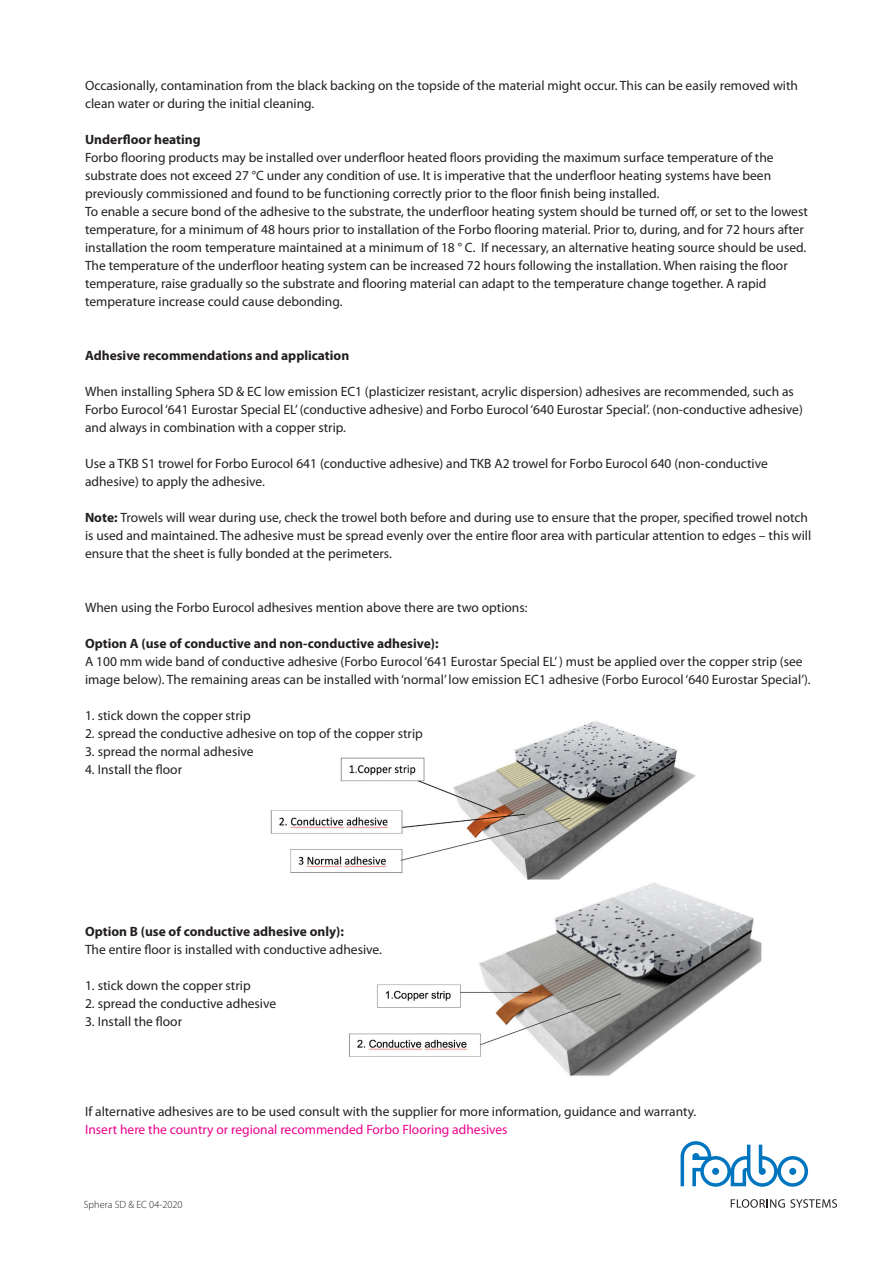
<style>
.page{position:relative;width:893px;height:1263px;background:#fff}
.page>*{position:absolute;margin:0;border:0;box-sizing:border-box;transform-origin:0 0}
.Body{font:13.5px/18px "Myriad Pro";color:#231f20}
.Body-2{font:700 13.5px "Myriad Pro";color:#231f20}
.Body-3{font:13.5px "Myriad Pro";color:#ed028c}
.t1{font:300 10.5px "Myriad Pro";color:#231f20}
.s1{font-weight:700}
</style>
<div class="page">
<img style="left:349px;top:883px;width:413px;height:193px">
<img style="left:270px;top:721px;width:426px;height:159px">
<svg style="left:731px;top:1199px;width:106px;height:9px"></svg>
<svg style="left:681px;top:1141px;width:127px;height:46px"></svg>
<p class="Body" style="left:85px;top:76px;width:714px">Occasionally, contamination from the black backing on the topside of the material might occur. This can be easily removed with clean water or during the initial cleaning.</p>
<p class="Body-2" style="left:85px;top:131px;width:117px">Underfloor heating</p>
<p class="Body" style="left:85px;top:148px;width:690px">Forbo flooring products may be installed over underfloor heated floors providing the maximum surface temperature of the substrate does not exceed 27 °C under any condition of use. It is imperative that the underfloor heating systems have been previously commissioned and found to be functioning correctly prior to the floor finish being installed.</p>
<p class="Body" style="left:85px;top:202px;width:724px">To enable a secure bond of the adhesive to the substrate, the underfloor heating system should be turned off, or set to the lowest temperature, for a minimum of 48 hours prior to installation of the Forbo flooring material. Prior to, during, and for 72 hours after installation the room temperature maintained at a minimum of 18 ° C. If necessary, an alternative heating source should be used.</p>
<p class="Body" style="left:85px;top:256px;width:704px">The temperature of the underfloor heating system can be increased 72 hours following the installation. When raising the floor temperature, raise gradually so the substrate and flooring material can adapt to the temperature change together. A rapid temperature increase could cause debonding.</p>
<p class="Body-2" style="left:85px;top:347px;width:266px">Adhesive recommendations and application</p>
<p class="Body" style="left:85px;top:382px;width:719px">When installing Sphera SD &amp; EC low emission EC1 (plasticizer resistant, acrylic dispersion) adhesives are recommended, such as<br>Forbo Eurocol ‘641 Eurostar Special EL’ (conductive adhesive) and Forbo Eurocol ‘640 Eurostar Special’. (non-conductive adhesive) and always in combination with a copper strip.</p>
<p class="Body" style="left:85px;top:454px;width:684px">Use a TKB S1 trowel for Forbo Eurocol 641 (conductive adhesive) and TKB A2 trowel for Forbo Eurocol 640 (non-conductive adhesive) to apply the adhesive.</p>
<p class="Body" style="left:85px;top:508px;width:728px"><span class="s1">Note:</span> Trowels will wear during use, check the trowel both before and during use to ensure that the proper, specified trowel notch is used and maintained. The adhesive must be spread evenly over the entire floor area with particular attention to edges – this will ensure that the sheet is fully bonded at the perimeters.</p>
<p class="Body" style="left:85px;top:598px;width:444px">When using the Forbo Eurocol adhesives mention above there are two options:</p>
<p class="Body-2" style="left:85px;top:635px;width:355px">Option A (use of conductive and non-conductive adhesive):</p>
<p class="Body" style="left:85px;top:652px;width:727px">A 100 mm wide band of conductive adhesive (Forbo Eurocol ‘641 Eurostar Special EL’ ) must be applied over the copper strip (see image below). The remaining areas can be installed with ‘normal’ low emission EC1 adhesive (Forbo Eurocol ‘640 Eurostar Special’).</p>
<p class="Body" style="left:85px;top:706px;width:167px">1. stick down the copper strip</p>
<p class="Body" style="left:85px;top:724px;width:339px">2. spread the conductive adhesive on top of the copper strip</p>
<p class="Body" style="left:85px;top:742px;width:170px">3. spread the normal adhesive</p>
<p class="Body" style="left:85px;top:760px;width:99px">4. Install the floor</p>
<p class="Body-2" style="left:85px;top:923px;width:260px">Option B (use of conductive adhesive only):</p>
<p class="Body" style="left:85px;top:940px;width:298px">The entire floor is installed with conductive adhesive.</p>
<p class="Body" style="left:85px;top:976px;width:167px">1. stick down the copper strip</p>
<p class="Body" style="left:85px;top:994px;width:193px">2. spread the conductive adhesive</p>
<p class="Body" style="left:85px;top:1012px;width:99px">3. Install the floor</p>
<p class="Body" style="left:85px;top:1102px;width:613px">If alternative adhesives are to be used consult with the supplier for more information, guidance and warranty.</p>
<p class="Body-3" style="left:85px;top:1121px;width:424px">Insert here the country or regional recommended Forbo Flooring adhesives</p>
<p class="t1" style="left:84px;top:1198px;width:100px">Sphera SD &amp; EC 04-2020</p>
</div>
